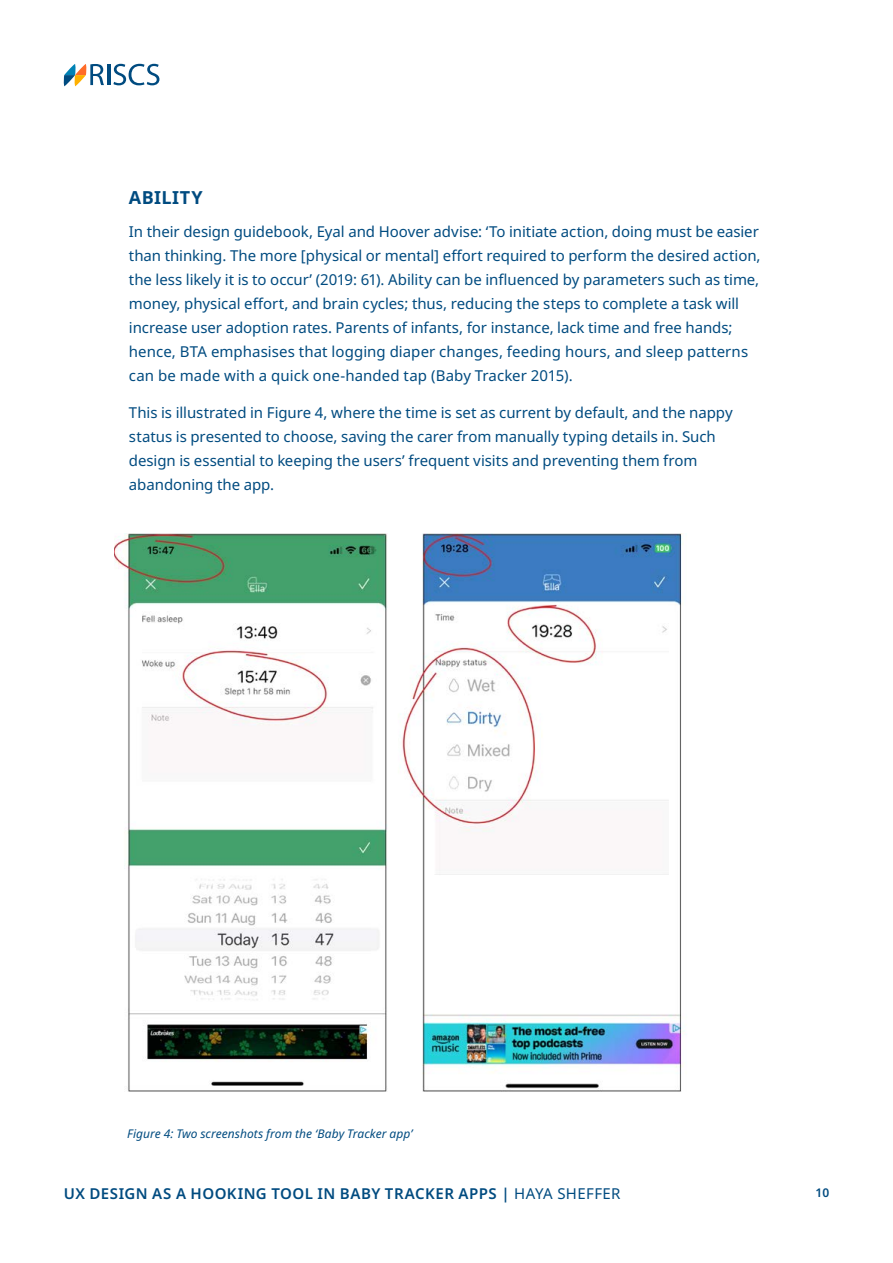
<style>
.page{position:relative;width:893px;height:1263px;background:#fff}
.page>*{position:absolute;margin:0;border:0;box-sizing:border-box;transform-origin:0 0}
.t1{font:700 18px "Noto Sans";letter-spacing:.03em;color:#004b80}
.t2{font:15px/24px "Noto Sans";letter-spacing:-.005em;color:#004b80}
.t3{font:600 15px "Noto Sans";letter-spacing:.03em;color:#004b80}
.t4{font:italic 12px "Noto Sans";letter-spacing:.005em;color:#004b80}
.t5{font:600 12px "Noto Sans";color:#004b80}
.s1{font-weight:400}
</style>
<div class="page">
<svg style="left:63px;top:64px;width:41px;height:22px"></svg>
<hr style="left:107px;top:64px;width:3px;height:21px;background:#004b80">
<svg style="left:113px;top:64px;width:46px;height:21px"></svg>
<img style="left:114px;top:534px;width:274px;height:557px">
<img style="left:402px;top:534px;width:283px;height:557px">
<p class="t1" style="left:129px;top:185px;width:75px">ABILITY</p>
<p class="t2" style="left:129px;top:220px;width:633px">In their design guidebook, Eyal and Hoover advise: ‘To initiate action, doing must be easier than thinking. The more [physical or mental] effort required to perform the desired action, the less likely it is to occur’ (2019: 61). Ability can be influenced by parameters such as time, money, physical effort, and brain cycles; thus, reducing the steps to complete a task will increase user adoption rates. Parents of infants, for instance, lack time and free hands; hence, BTA emphasises that logging diaper changes, feeding hours, and sleep patterns can be made with a quick one-handed tap (Baby Tracker 2015).</p>
<p class="t2" style="left:129px;top:400px;width:605px">This is illustrated in Figure 4, where the time is set as current by default, and the nappy status is presented to choose, saving the carer from manually typing details in. Such design is essential to keeping the users’ frequent visits and preventing them from abandoning the app.</p>
<p class="t4" style="left:127px;top:1124px;width:287px">Figure 4: Two screenshots from the ‘Baby Tracker app’</p>
<p class="t3" style="left:64px;top:1183px;width:558px">UX DESIGN AS A HOOKING TOOL IN BABY TRACKER APPS | <span class="s1">HAYA SHEFFER</span></p>
<p class="t5" style="left:815px;top:1184px;width:15px">10</p>
</div>
